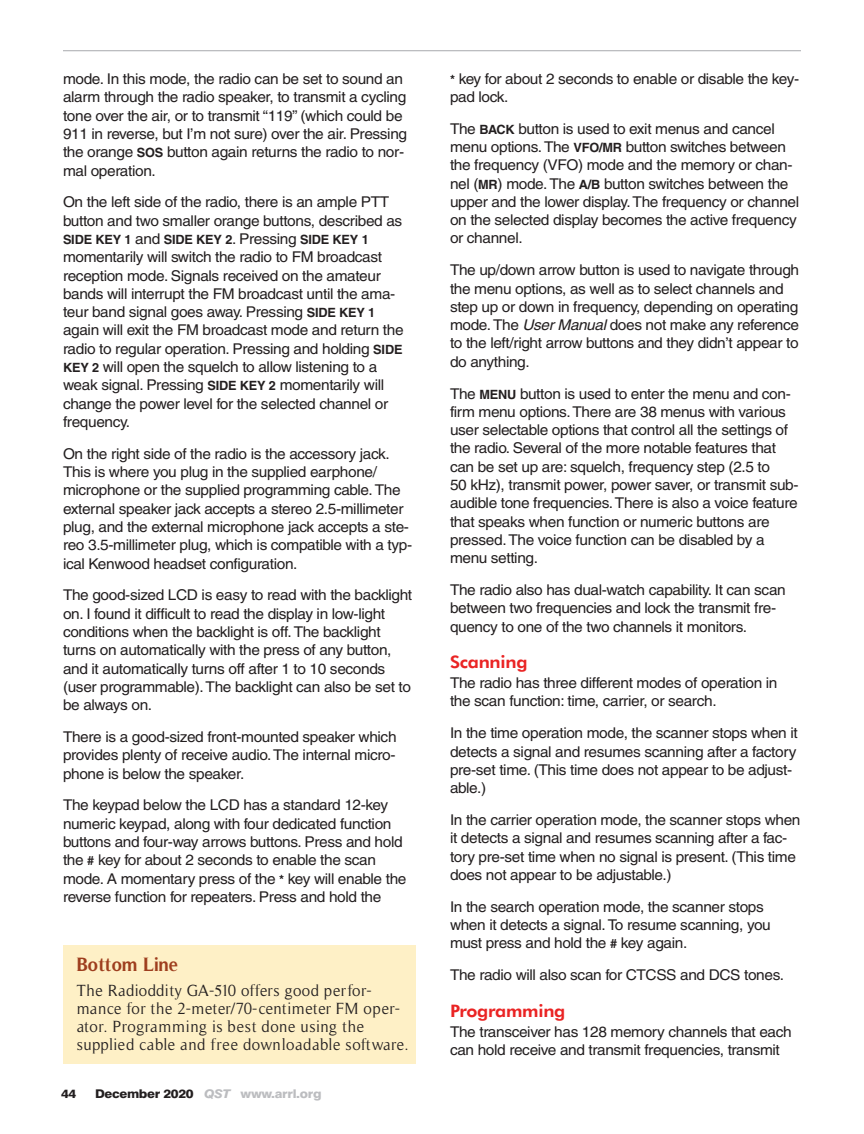
<style>
.page{position:relative;width:864px;height:1134px;background:#fff}
.page>*{position:absolute;margin:0;border:0;box-sizing:border-box;transform-origin:0 0}
.Sidebar_title{font:700 19.5px "Timeless";color:#9e3e1e;scale:.95 1}
.Subhead_1{font:800 17.25px "Futura BT";letter-spacing:-.015em;color:#ea2424;scale:1.05 1}
.BOTTOM_LINE{font:16.5px/18px "Timeless";letter-spacing:.03em;color:#231f20}
.Body_Text{font:14.85px/18.3px "Helvetica";letter-spacing:-.025em;color:#231f20;scale:1.04 1}
.Body_Text-2{font:700 12.75px "Helvetica";letter-spacing:-.015em;color:#231f20}
.t1{font:800 12px "Swiss 721 BT";letter-spacing:-.025em;color:#231f20;scale:1.1 1}
.s1{font-weight:700;font-size:12.75px}
.s2{font-weight:400;font-size:14.85px}
.s3{font-family:"Times";font-size:16.35px}
.s4{font-style:italic;color:#bcbdc0}
.s5{color:#bcbdc0}
.s6{font-style:italic}
</style>
<div class="page">
<hr style="left:63px;top:50px;width:738px;height:1px;background:#a8a9ad">
<div style="left:63px;top:945px;width:353px;height:119px;background:#fef0c6"></div>
<p class="Body_Text" style="left:63px;top:70px;width:332px">mode. In this mode, the radio can be set to sound an alarm through the radio speaker, to transmit a cycling tone over the air, or to transmit “119” (which could be 911 in reverse, but I’m not sure) over the air. Pressing the orange <span class="s1">SOS</span> button again returns the radio to nor&shy;mal operation.</p>
<p class="Body_Text" style="left:63px;top:193px;width:328px">On the left side of the radio, there is an ample PTT button and two smaller orange buttons, described as</p>
<p class="Body_Text-2" style="left:63px;top:232px;width:307px">SIDE KEY 1 <span class="s2">and</span> SIDE KEY 2<span class="s2">. Pressing</span> SIDE KEY 1</p>
<p class="Body_Text" style="left:63px;top:248px;width:329px">momentarily will switch the radio to FM broadcast reception mode. Signals received on the amateur bands will interrupt the FM broadcast until the ama&shy;teur band signal goes away. Pressing <span class="s1">SIDE KEY 1 </span>again will exit the FM broadcast mode and return the radio to regular operation. Pressing and holding <span class="s1">SIDE KEY 2</span> will open the squelch to allow listening to a weak signal. Pressing <span class="s1">SIDE KEY 2</span> momentarily will change the power level for the selected channel or frequency.</p>
<p class="Body_Text" style="left:63px;top:444px;width:337px">On the right side of the radio is the accessory jack.<br>This is where you plug in the supplied earphone/ microphone or the supplied programming cable. The external speaker jack accepts a stereo 2.5-millimeter plug, and the external microphone jack accepts a ste&shy;reo 3.5-millimeter plug, which is compatible with a typ&shy;ical Kenwood headset configuration.</p>
<p class="Body_Text" style="left:63px;top:586px;width:337px">The good-sized LCD is easy to read with the backlight on. I found it difficult to read the display in low-light conditions when the backlight is off. The backlight turns on automatically with the press of any button, and it automatically turns off after 1 to 10 seconds (user programmable). The backlight can also be set to be always on.</p>
<p class="Body_Text" style="left:63px;top:728px;width:322px;text-align:justify">There is a good-sized front-mounted speaker which provides plenty of receive audio. The internal micro&shy;phone is below the speaker.</p>
<p class="Body_Text" style="left:63px;top:796px;width:332px">The keypad below the LCD has a standard 12-key numeric keypad, along with four dedicated function buttons and four-way arrows buttons. Press and hold the <span class="s1">#</span> key for about 2 seconds to enable the scan mode. A momentary press of the <span class="s1">*</span> key will enable the reverse function for repeaters. Press and hold the</p>
<p class="Sidebar_title" style="left:77px;top:953px;width:108px">Bottom Line</p>
<p class="BOTTOM_LINE" style="left:77px;top:981px;width:333px">The Radioddity GA-<span class="s3">5</span>10 offers good perfor&shy;mance for the 2-meter/70-centimeter FM oper&shy;ator. Programming is best done using the supplied cable and free downloadable software.</p>
<p class="t1" style="left:61px;top:1086px;width:15px">44</p>
<p class="t1" style="left:95px;top:1086px;width:207px">December 2020 <span class="s4">QST</span> <span class="s5">www.arrl.org</span></p>
<p class="Body_Text" style="left:450px;top:69px;width:338px"><span class="s1">*</span> key for about 2 seconds to enable or disable the key&shy;pad lock.</p>
<p class="Body_Text" style="left:450px;top:119px;width:337px">The <span class="s1">BACK</span> button is used to exit menus and cancel menu options. The <span class="s1">VFO/MR</span> button switches between the frequency (VFO) mode and the memory or chan&shy;nel (<span class="s1">MR</span>) mode. The <span class="s1">A/B</span> button switches between the upper and the lower display. The frequency or channel on the selected display becomes the active frequency or channel.</p>
<p class="Body_Text" style="left:450px;top:261px;width:337px">The up/down arrow button is used to navigate through the menu options, as well as to select channels and step up or down in frequency, depending on operating mode. The <span class="s6">User Manual</span> does not make any reference to the left/right arrow buttons and they didn’t appear to do anything.</p>
<p class="Body_Text" style="left:450px;top:384px;width:337px">The <span class="s1">MENU</span> button is used to enter the menu and con&shy;firm menu options. There are 38 menus with various user selectable options that control all the settings of the radio. Several of the more notable features that can be set up are: squelch, frequency step (2.5 to<br>50 kHz), transmit power, power saver, or transmit sub&shy;audible tone frequencies. There is also a voice feature that speaks when function or numeric buttons are pressed. The voice function can be disabled by a menu setting.</p>
<p class="Body_Text" style="left:450px;top:581px;width:324px">The radio also has dual-watch capability. It can scan between two frequencies and lock the transmit fre&shy;quency to one of the two channels it monitors.</p>
<p class="Subhead_1" style="left:450px;top:652px;width:75px">Scanning</p>
<p class="Body_Text" style="left:450px;top:674px;width:316px">The radio has three different modes of operation in the scan function: time, carrier, or search.</p>
<p class="Body_Text" style="left:450px;top:724px;width:336px">In the time operation mode, the scanner stops when it detects a signal and resumes scanning after a factory pre-set time. (This time does not appear to be adjust&shy;able.)</p>
<p class="Body_Text" style="left:450px;top:811px;width:339px">In the carrier operation mode, the scanner stops when it detects a signal and resumes scanning after a fac&shy;tory pre-set time when no signal is present. (This time does not appear to be adjustable.)</p>
<p class="Body_Text" style="left:450px;top:897px;width:310px">In the search operation mode, the scanner stops when it detects a signal. To resume scanning, you must press and hold the <span class="s1">#</span> key again.</p>
<p class="Body_Text" style="left:450px;top:966px;width:323px">The radio will also scan for CTCSS and DCS tones.</p>
<p class="Subhead_1" style="left:450px;top:1000px;width:111px">Programming</p>
<p class="Body_Text" style="left:450px;top:1022px;width:330px">The transceiver has 128 memory channels that each can hold receive and transmit frequencies, transmit</p>
</div>
